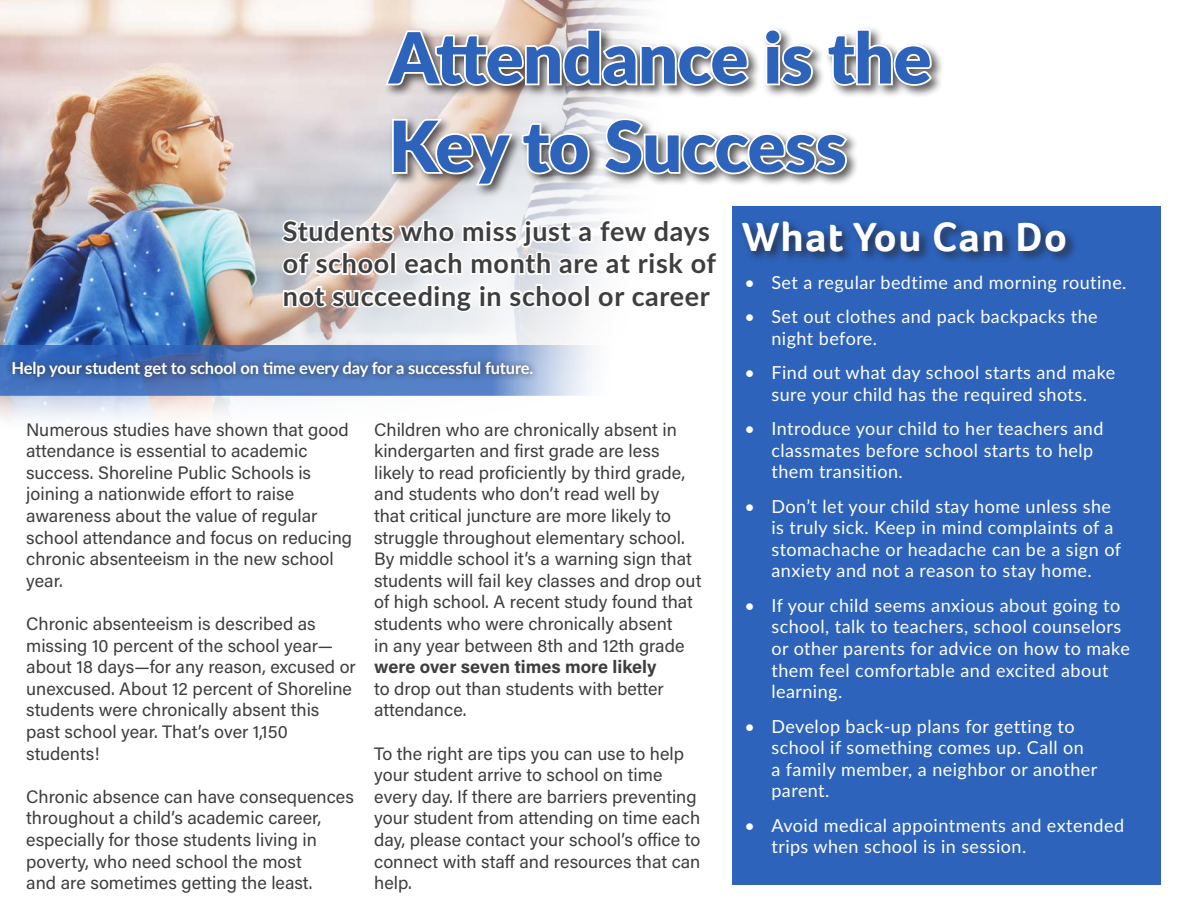
<style>
.page{position:relative;width:1188px;height:918px;background:#fff}
.page>*{position:absolute;margin:0;border:0;box-sizing:border-box;transform-origin:0 0}
.H2_Header{font:900 70.5px/88.5px "Lato";letter-spacing:-.01em;color:#2d63bb}
.Paragraph_Text{font:700 42px "Foco";letter-spacing:.025em;color:#fff}
.Paragraph_Text-2{font:700 26.85px/32.2px "Lato";letter-spacing:.025em;color:#3e3e3f}
.Paragraph_Text-3{font:18px/21.6px "Acumin Pro";color:#3e3e3f}
.t1{font:18px/21.6px "Lato";letter-spacing:.025em;color:#fff}
.Paragraph_Text-4{font:700 16.5px "Lato";letter-spacing:-.01em;color:#fff}
.s1{font-weight:700}
</style>
<div class="page">
<img style="left:0;top:0;width:643px;height:419px">
<svg style="left:0;top:345px;width:621px;height:51px;background:#688dcb"></svg>
<div style="left:5px;top:355px;width:535px;height:30px;background:#231f20;opacity:.75"></div>
<div style="left:383px;top:26px;width:561px;height:172px;background:#231f20;opacity:.75"></div>
<svg style="left:383px;top:27px;width:369px;height:62px"></svg>
<svg style="left:762px;top:26px;width:54px;height:62px"></svg>
<svg style="left:825px;top:27px;width:110px;height:62px"></svg>
<svg style="left:279px;top:116px;width:571px;height:257px"></svg>
<div style="left:732px;top:206px;width:429px;height:679px;background:#2d63bb"></div>
<div style="left:739px;top:218px;width:340px;height:46px;background:#231f20;opacity:.75"></div>
<p class="H2_Header" style="left:389px;top:10px;width:544px">Attendance is the<br>Key to Success</p>
<p class="Paragraph_Text-2" style="left:283px;top:214px;width:435px">Students who miss just a few days of school each month are at risk of not succeeding in school or career</p>
<p class="Paragraph_Text" style="left:742px;top:209px;width:327px">What You Can Do</p>
<p class="t1" style="left:744px;top:271px;width:384px">• Set a regular bedtime and morning routine.</p>
<p class="t1" style="left:771px;top:305px;width:328px;text-indent:-27px">• Set out clothes and pack backpacks the night before.</p>
<p class="t1" style="left:744px;top:361px;width:372px;text-align:center">• Find out what day school starts and make sure your child has the required shots.</p>
<p class="t1" style="left:771px;top:417px;width:333px;text-indent:-27px">• Introduce your child to her teachers and classmates before school starts to help them transition.</p>
<p class="t1" style="left:771px;top:495px;width:351px;text-indent:-27px">• Don’t let your child stay home unless she is truly sick. Keep in mind complaints of a stomachache or headache can be a sign of anxiety and not a reason to stay home.</p>
<p class="t1" style="left:771px;top:594px;width:360px;text-indent:-27px">• If your child seems anxious about going to school, talk to teachers, school counselors or other parents for advice on how to make them feel comfortable and excited about learning.</p>
<p class="t1" style="left:771px;top:714px;width:327px;text-indent:-27px">• Develop back-up plans for getting to school if something comes up. Call on<br>a family member, a neighbor or another parent.</p>
<p class="t1" style="left:771px;top:814px;width:354px;text-indent:-27px">• Avoid medical appointments and extended trips when school is in session.</p>
<p class="Paragraph_Text-4" style="left:12px;top:356px;width:523px">Help your student get to school on time every day for a successful future.</p>
<p class="Paragraph_Text-3" style="left:26px;top:418px;width:327px">Numerous studies have shown that good attendance is essential to academic success. Shoreline Public Schools is joining a nationwide effort to raise awareness about the value of regular school attendance and focus on reducing chronic absenteeism in the new school year.</p>
<p class="Paragraph_Text-3" style="left:26px;top:612px;width:331px">Chronic absenteeism is described as missing 10 percent of the school year— about 18 days—for any reason, excused or unexcused. About 12 percent of Shoreline students were chronically absent this past school year. That’s over 1,150 students!</p>
<p class="Paragraph_Text-3" style="left:26px;top:785px;width:329px">Chronic absence can have consequences throughout a child’s academic career, especially for those students living in poverty, who need school the most<br>and are sometimes getting the least.</p>
<p class="Paragraph_Text-3" style="left:374px;top:418px;width:329px">Children who are chronically absent in kindergarten and first grade are less likely to read proficiently by third grade, and students who don’t read well by<br>that critical juncture are more likely to struggle throughout elementary school.<br>By middle school it’s a warning sign that students will fail key classes and drop out of high school. A recent study found that students who were chronically absent<br>in any year between 8th and 12th grade <span class="s1">were over seven times more likely<br></span>to drop out than students with better attendance.</p>
<p class="Paragraph_Text-3" style="left:374px;top:742px;width:328px">To the right are tips you can use to help your student arrive to school on time every day. If there are barriers preventing your student from attending on time each day, please contact your school’s office to connect with staff and resources that can help.</p>
</div>
